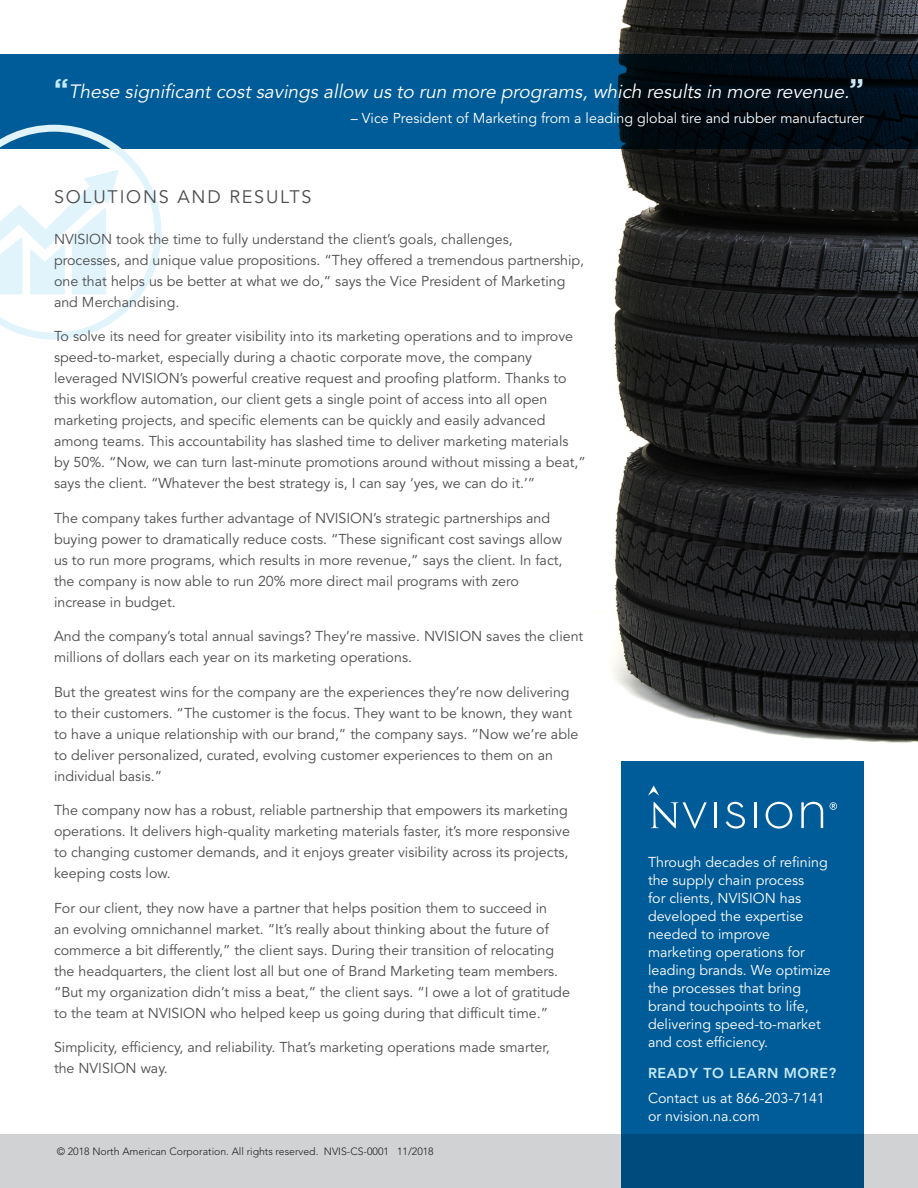
<style>
.page{position:relative;width:918px;height:1188px;background:#fff}
.page>*{position:absolute;margin:0;border:0;box-sizing:border-box;transform-origin:0 0}
.t1{font:italic 19.2px "Avenir LT Std";color:#fff}
.t2{font:18px "Avenir LT Std";letter-spacing:.1em;color:#4b4c4d}
.t3{font:14.25px/21px "Avenir LT Std";color:#4b4c4d}
.t4{font:14.25px/18px "Avenir LT Std";color:#fff}
.t5{font:800 14.25px "Avenir LT Std";letter-spacing:.04em;color:#c6eafa}
.t6{font:300 10.5px "Avenir LT Std";color:#231f20}
.s1{font-family:"Gotham";font-weight:700;font-style:normal;font-size:27px;color:#c6eafa}
</style>
<div class="page">
<img style="left:591px;top:0;width:327px;height:762px">
<div style="left:0;top:1134px;width:918px;height:54px;background:#d1d2d4"></div>
<div style="left:621px;top:762px;width:243px;height:426px;background:#005c98"></div>
<svg style="left:0;top:54px;width:918px;height:94px;fill:#005c98"></svg>
<svg style="left:0;top:125px;width:161px;height:215px"></svg>
<svg style="left:651px;top:802px;width:56px;height:27px"></svg>
<hr style="left:715px;top:802px;width:2px;height:26px;background:#fff">
<svg style="left:726px;top:802px;width:19px;height:27px"></svg>
<hr style="left:754px;top:802px;width:3px;height:26px;background:#fff">
<svg style="left:766px;top:802px;width:26px;height:27px"></svg>
<svg style="left:801px;top:802px;width:22px;height:26px"></svg>
<svg style="left:648px;top:785px;width:11px;height:11px"></svg>
<svg style="left:830px;top:802px;width:7px;height:8px"></svg>
<p class="t1" style="left:54px;top:81px;width:812px"><span class="s1">“</span> These significantcostsavings allow us to run more programs,which results in more revenue.<span class="s1">”</span></p>
<p class="t4" style="left:351px;top:109px;width:515px">– Vice President of Marketing from a leading global tire and rubber manufacturer</p>
<p class="t2" style="left:54px;top:186px;width:259px">SOLUTIONS AND RESULTS</p>
<p class="t3" style="left:54px;top:229px;width:532px">NVISION took the time to fully understand the client’s goals, challenges,<br>processes, and unique value propositions. “They offered a tremendous partnership, one that helps us be better at what we do,” says the Vice President of Marketing and Merchandising.</p>
<p class="t3" style="left:54px;top:326px;width:533px">To solve its need for greater visibility into its marketing operations and to improve speed-to-market, especially during a chaotic corporate move, the company leveraged NVISION’s powerful creative request and proofing platform. Thanks to this workflow automation, our client gets a single point of access into all open marketing projects, and specific elements can be quickly and easily advanced among teams. This accountability has slashed time to deliver marketing materials by 50%. “Now, we can turn last-minute promotions around without missing a beat,” says the client. “Whatever the best strategy is, I can say ‘yes, we can do it.’”</p>
<p class="t3" style="left:54px;top:508px;width:510px">The company takes further advantage of NVISION’s strategic partnerships and buying power to dramatically reduce costs. “These significant cost savings allow us to run more programs, which results in more revenue,” says the client. In fact, the company is now able to run 20% more direct mail programs with zero increase in budget.</p>
<p class="t3" style="left:54px;top:626px;width:531px">And the company’s total annual savings? They’re massive. NVISION saves the client millions of dollars each year on its marketing operations.</p>
<p class="t3" style="left:54px;top:682px;width:526px">But the greatest wins for the company are the experiences they’re now delivering to their customers. “The customer is the focus. They want to be known, they want to have a unique relationship with our brand,” the company says. “Now we’re able to deliver personalized, curated, evolving customer experiences to them on an individual basis.”</p>
<p class="t3" style="left:54px;top:800px;width:518px">The company now has a robust, reliable partnership that empowers its marketing operations. It delivers high-quality marketing materials faster, it’s more responsive to changing customer demands, and it enjoys greater visibility across its projects, keeping costs low.</p>
<p class="t3" style="left:54px;top:898px;width:517px">For our client, they now have a partner that helps position them to succeed in<br>an evolving omnichannel market. “It’s really about thinking about the future of commerce a bit differently,” the client says. During their transition of relocating the headquarters, the client lost all but one of Brand Marketing team members. “But my organization didn’t miss a beat,” the client says. “I owe a lot of gratitude to the team at NVISION who helped keep us going during that difficult time.”</p>
<p class="t3" style="left:54px;top:1037px;width:497px">Simplicity, efficiency, and reliability. That’s marketing operations made smarter, the NVISION way.</p>
<p class="t6" style="left:57px;top:1146px;width:379px">© 2018 North American Corporation. All rights reserved. NVIS-CS-0001 11/2018</p>
<p class="t4" style="left:648px;top:853px;width:184px">Through decades of refining the supply chain process<br>for clients, NVISION has developed the expertise needed to improve marketing operations for leading brands. We optimize the processes that bring brand touchpoints to life, delivering speed-to-market and cost efficiency.</p>
<p class="t5" style="left:648px;top:1065px;width:190px">READY TO LEARN MORE?</p>
<p class="t4" style="left:648px;top:1090px;width:178px">Contact us at 866-203-7141 or nvision.na.com</p>
</div>
